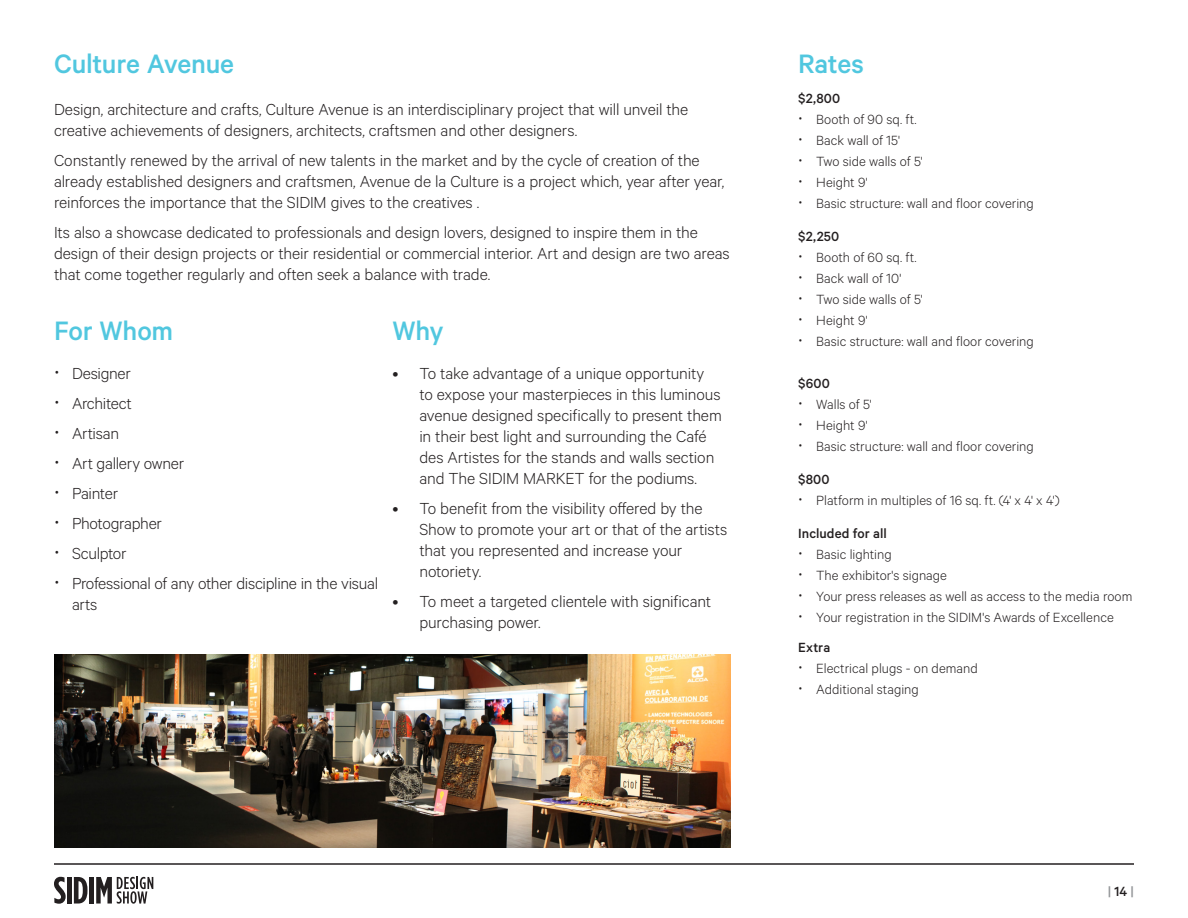
<style>
.page{position:relative;width:1188px;height:918px;background:#fff}
.page>*{position:absolute;margin:0;border:0;box-sizing:border-box;transform-origin:0 0}
._00-H1{font:500 30px "Calibre";letter-spacing:-.01em;color:#51c7df}
._00-texte{font:300 18px/21px "Calibre";letter-spacing:-.01em;color:#231f20}
.t1{font:300 15px "Calibre";color:#231f20}
._00-bold___gros{font:500 15px "Calibre";letter-spacing:.005em;color:#231f20}
.t2{font:500 15px "Calibre";color:#939598}
.s1{color:#231f20}
</style>
<div class="page">
<hr style="left:54px;top:864px;width:1080px;height:1px;background:#231f20">
<svg style="left:54px;top:877px;width:12px;height:27px"></svg>
<div style="left:67px;top:877px;width:5px;height:27px;background:#231f20"></div>
<svg style="left:74px;top:877px;width:13px;height:27px"></svg>
<div style="left:89px;top:877px;width:5px;height:27px;background:#231f20"></div>
<svg style="left:96px;top:877px;width:57px;height:27px"></svg>
<img style="left:54px;top:654px;width:677px;height:194px">
<p class="_00-H1" style="left:54px;top:47px;width:182px">Culture Avenue</p>
<p class="_00-texte" style="left:54px;top:99px;width:636px">Design, architecture and crafts, Culture Avenue is an interdisciplinary project that will unveil the creative achievements of designers, architects, craftsmen and other designers.</p>
<p class="_00-texte" style="left:54px;top:150px;width:672px">Constantly renewed by the arrival of new talents in the market and by the cycle of creation of the already established designers and craftsmen, Avenue de la Culture is a project which, year after year, reinforces the importance that the SIDIM gives to the creatives .</p>
<p class="_00-texte" style="left:54px;top:222px;width:677px">Its also a showcase dedicated to professionals and design lovers, designed to inspire them in the design of their design projects or their residential or commercial interior. Art and design are two areas that come together regularly and often seek a balance with trade.</p>
<p class="_00-H1" style="left:392px;top:313px;width:53px">Why</p>
<p class="_00-texte" style="left:419px;top:362px;width:304px;text-indent:-27px">• To take advantage of a unique opportunity to expose your masterpieces in this luminous avenue designed specifically to present them in their best light and surrounding the Café des Artistes for the stands and walls section and The SIDIM MARKET for the podiums.</p>
<p class="_00-texte" style="left:419px;top:497px;width:309px;text-indent:-27px">• To benefit from the visibility offered by the Show to promote your art or that of the artists that you represented and increase your notoriety.</p>
<p class="_00-texte" style="left:419px;top:590px;width:293px;text-indent:-27px">• To meet a targeted clientele with significant purchasing power.</p>
<p class="_00-H1" style="left:54px;top:313px;width:121px">For Whom</p>
<p class="_00-texte" style="left:72px;top:362px;width:60px">Designer</p>
<p class="_00-texte" style="left:72px;top:392px;width:62px">Architect</p>
<p class="_00-texte" style="left:72px;top:422px;width:49px">Artisan</p>
<p class="_00-texte" style="left:72px;top:452px;width:114px">Art gallery owner</p>
<p class="_00-texte" style="left:72px;top:482px;width:48px">Painter</p>
<p class="_00-texte" style="left:72px;top:512px;width:92px">Photographer</p>
<p class="_00-texte" style="left:72px;top:542px;width:56px">Sculptor</p>
<p class="_00-texte" style="left:72px;top:572px;width:308px">Professional of any other discipline in the visual arts</p>
<p class="_00-H1" style="left:798px;top:47px;width:67px">Rates</p>
<p class="_00-bold___gros" style="left:798px;top:90px;width:44px">$2,800</p>
<p class="t1" style="left:816px;top:111px;width:102px">Booth of 90 sq. ft.</p>
<p class="t1" style="left:816px;top:132px;width:85px">Back wall of 15'</p>
<p class="t1" style="left:816px;top:153px;width:108px">Two side walls of 5'</p>
<p class="t1" style="left:816px;top:174px;width:53px">Height 9'</p>
<p class="t1" style="left:816px;top:195px;width:219px">Basic structure: wall and floor covering</p>
<p class="_00-bold___gros" style="left:798px;top:228px;width:42px">$2,250</p>
<p class="t1" style="left:816px;top:249px;width:102px">Booth of 60 sq. ft.</p>
<p class="t1" style="left:816px;top:270px;width:87px">Back wall of 10'</p>
<p class="t1" style="left:816px;top:291px;width:108px">Two side walls of 5'</p>
<p class="t1" style="left:816px;top:312px;width:53px">Height 9'</p>
<p class="t1" style="left:816px;top:333px;width:219px">Basic structure: wall and floor covering</p>
<p class="_00-bold___gros" style="left:798px;top:375px;width:33px">$600</p>
<p class="t1" style="left:816px;top:396px;width:57px">Walls of 5'</p>
<p class="t1" style="left:816px;top:417px;width:53px">Height 9'</p>
<p class="t1" style="left:816px;top:438px;width:219px">Basic structure: wall and floor covering</p>
<p class="_00-bold___gros" style="left:798px;top:471px;width:33px">$800</p>
<p class="t1" style="left:816px;top:492px;width:245px">Platform in multiples of 16 sq. ft. (4' x 4' x 4')</p>
<p class="_00-bold___gros" style="left:798px;top:525px;width:90px">Included for all</p>
<p class="t1" style="left:816px;top:546px;width:77px">Basic lighting</p>
<p class="t1" style="left:816px;top:567px;width:132px">The exhibitor's signage</p>
<p class="t1" style="left:816px;top:588px;width:318px">Your press releases as well as access to the media room</p>
<p class="t1" style="left:816px;top:609px;width:299px">Your registration in the SIDIM's Awards of Excellence</p>
<p class="_00-bold___gros" style="left:798px;top:639px;width:33px">Extra</p>
<p class="t1" style="left:816px;top:660px;width:163px">Electrical plugs - on demand</p>
<p class="t1" style="left:816px;top:681px;width:104px">Additional staging</p>
<p class="t2" style="left:1108px;top:882px;width:28px">| <span class="s1">14</span> |</p>
</div>
